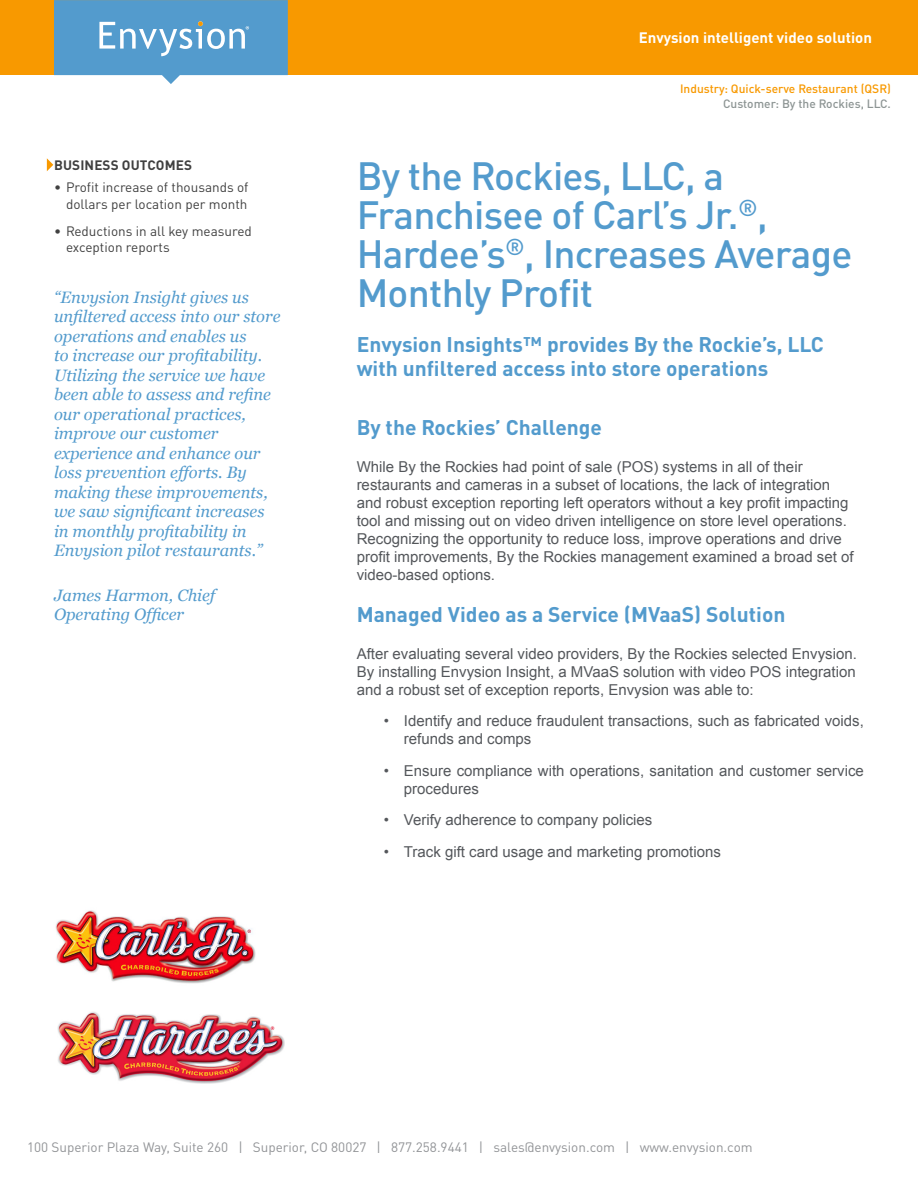
<style>
.page{position:relative;width:918px;height:1188px;background:#fff}
.page>*{position:absolute;margin:0;border:0;box-sizing:border-box;transform-origin:0 0}
.t1{font:500 39px/39px "DINOT";letter-spacing:-.02em;color:#539bcd}
.t2{font:700 21px/24px "DINOT";color:#539bcd}
.t3{font:italic 16.5px/19.5px "Georgia";color:#539bcd}
.Body_Copy{font:15px/18px "Arial";color:#54575b}
.t4{font:700 15px "DINOT";color:#fff}
.t5{font:13.5px/16.5px "DINOT";color:#404040;text-align:right}
.Lockup{font:13.5px "DINOT";color:#929497}
.Sidebar_head{font:700 13.5px "DINOT";letter-spacing:.01em;color:#404040}
.eyebrow_2{font:500 12px "DINOT";color:#f89900}
.eyebrow_2-2{font:500 12px "DINOT";color:#8d9594}
</style>
<div class="page">
<div style="left:0;top:0;width:918px;height:75px;background:#f89900"></div>
<svg style="left:54px;top:0;width:234px;height:84px;background:#6fabd4"></svg>
<img style="left:55px;top:910px;width:201px;height:74px">
<img style="left:58px;top:1012px;width:226px;height:72px">
<svg style="left:47px;top:158px;width:6px;height:13px"></svg>
<p class="t4" style="left:639px;top:28px;width:235px">Envysion intelligent video solution</p>
<p class="Sidebar_head" style="left:54px;top:156px;width:140px">BUSINESS OUTCOMES</p>
<p class="t5" style="left:54px;top:179px;width:196px">• Profit increase of thousands of dollars per location per month</p>
<p class="t5" style="left:66px;top:223px;width:187px;text-align:left;text-indent:-12px">• Reductions in all key measured exception reports</p>
<p class="t3" style="left:54px;top:288px;width:228px">“Envysion Insight gives us unfiltered access into our store operations and enables us<br>to increase our profitability.<br>Utilizing the service we have been able to assess and refine our operational practices, improve our customer experience and enhance our loss prevention efforts. By making these improvements, we saw significant increases in monthly profitability in<br>Envysion pilot restaurants.”</p>
<p class="t3" style="left:54px;top:586px;width:163px">James Harmon, Chief<br>Operating Officer</p>
<p class="eyebrow_2" style="left:680px;top:81px;width:212px">Industry: Quick-serve Restaurant (QSR)</p>
<p class="eyebrow_2-2" style="left:723px;top:96px;width:169px">Customer: By the Rockies, LLC.</p>
<h1 class="t1" style="left:357px;top:155px;width:497px">By the Rockies, LLC, a<br>Franchisee of Carl’s Jr.<sup>®</sup>,<br>Hardee’s<sup>®</sup>, Increases Average<br>Monthly Profit</h1>
<h2 class="t2" style="left:357px;top:332px;width:469px">Envysion Insights™ provides By the Rockie’s, LLC with unfiltered access into store operations</h2>
<h2 class="t2" style="left:357px;top:415px;width:247px">By the Rockies’ Challenge</h2>
<p class="Body_Copy" style="left:357px;top:458px;width:498px">While By the Rockies had point of sale (POS) systems in all of their restaurants and cameras in a subset of locations, the lack of integration and robust exception reporting left operators without a key profit impacting tool and missing out on video driven intelligence on store level operations.<br>Recognizing the opportunity to reduce loss, improve operations and drive profit improvements, By the Rockies management examined a broad set of video-based options.</p>
<h2 class="t2" style="left:357px;top:602px;width:430px">Managed Video as a Service (MVaaS) Solution</h2>
<p class="Body_Copy" style="left:357px;top:645px;width:502px;text-align:justify">After evaluating several video providers, By the Rockies selected Envysion.<br>By installing Envysion Insight, a MVaaS solution with video POS integration and a robust set of exception reports, Envysion was able to:</p>
<p class="Body_Copy" style="left:404px;top:712px;width:462px;text-indent:-20px">• Identify and reduce fraudulent transactions, such as fabricated voids, refunds and comps</p>
<p class="Body_Copy" style="left:404px;top:762px;width:462px;text-indent:-20px">• Ensure compliance with operations, sanitation and customer service procedures</p>
<p class="Body_Copy" style="left:384px;top:811px;width:270px">• Verify adherence to company policies</p>
<p class="Body_Copy" style="left:384px;top:843px;width:339px">• Track gift card usage and marketing promotions</p>
<p class="Lockup" style="left:27px;top:1139px;width:727px">100 Superior Plaza Way, Suite 260 | Superior, CO 80027 | 877.258.9441 | sales@envysion.com | www.envysion.com</p>
</div>
